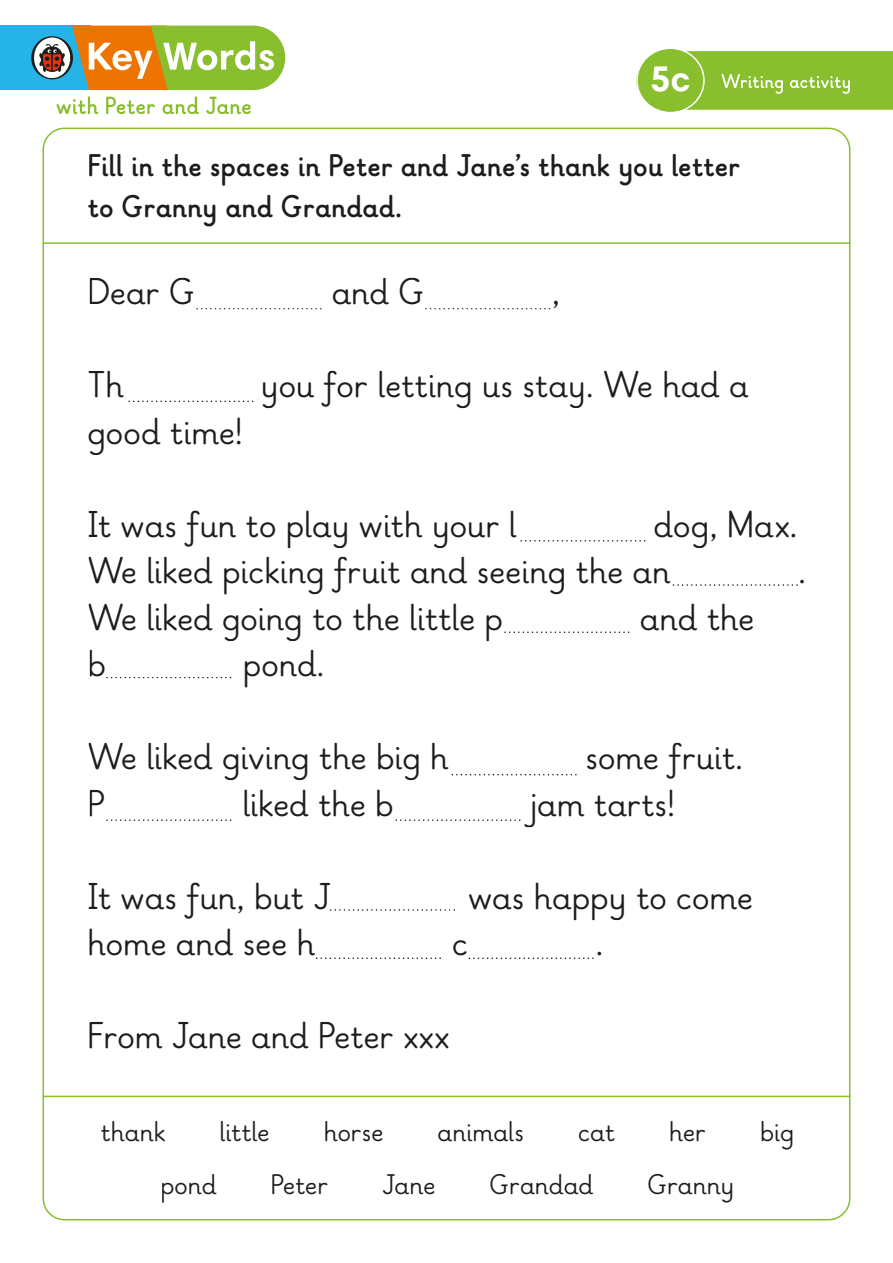
<style>
.page{position:relative;width:893px;height:1263px;background:#fff}
.page>*{position:absolute;margin:0;border:0;box-sizing:border-box;transform-origin:0 0}
.t1{font:37.5px "Ladybird Learning";color:#1d1d1b}
.t2{font:700 36px "Harmonia Sans Std";color:#fff}
.t3{font:700 31.5px/40.5px "Ladybird Learning";color:#1d1d1b}
.t4{font:28.5px "Ladybird Learning";color:#1d1d1b}
</style>
<div class="page">
<div style="left:636px;top:47px;width:69px;height:66px;border:2px solid #fff;border-radius:50%"></div>
<svg style="left:636px;top:51px;width:257px;height:59px;background:#92c23e"></svg>
<div style="left:0;top:26px;width:91px;height:64px;background:#26b3e8"></div>
<svg style="left:31px;top:26px;width:254px;height:64px"></svg>
<svg style="left:56px;top:96px;width:195px;height:18px"></svg>
<hr style="left:43px;top:242px;width:807px;height:2px;background:#89be2e">
<hr style="left:43px;top:1096px;width:807px;height:1px;background:#89be2e">
<svg style="left:196px;top:308px;width:125px;height:1px"></svg>
<svg style="left:128px;top:401px;width:125px;height:1px"></svg>
<svg style="left:520px;top:540px;width:125px;height:2px"></svg>
<svg style="left:673px;top:584px;width:125px;height:2px"></svg>
<svg style="left:504px;top:631px;width:125px;height:2px"></svg>
<svg style="left:106px;top:677px;width:125px;height:1px"></svg>
<svg style="left:452px;top:774px;width:125px;height:1px"></svg>
<svg style="left:106px;top:819px;width:125px;height:2px"></svg>
<svg style="left:330px;top:909px;width:125px;height:2px"></svg>
<svg style="left:316px;top:957px;width:125px;height:2px"></svg>
<svg style="left:469px;top:957px;width:125px;height:2px"></svg>
<svg style="left:395px;top:819px;width:125px;height:2px"></svg>
<svg style="left:425px;top:308px;width:125px;height:1px"></svg>
<p class="t2" style="left:650px;top:58px;width:42px">5c</p>
<p class="t3" style="left:87px;top:150px;width:654px">Fill in the spaces in Peter and Jane’s thank you letter to Granny and Grandad.</p>
<p class="t1" style="left:87px;top:278px;width:109px">Dear G</p>
<p class="t1" style="left:332px;top:278px;width:94px">and G</p>
<p class="t1" style="left:552px;top:278px;width:10px">,</p>
<p class="t1" style="left:87px;top:371px;width:38px">Th</p>
<p class="t1" style="left:87px;top:417px;width:157px">good time!</p>
<p class="t1" style="left:261px;top:371px;width:490px">you for letting us stay. We had a</p>
<p class="t1" style="left:87px;top:510px;width:431px">It was fun to play with your l</p>
<p class="t1" style="left:654px;top:510px;width:145px">dog, Max.</p>
<p class="t1" style="left:87px;top:557px;width:585px">We liked picking fruit and seeing the an</p>
<p class="t1" style="left:87px;top:603px;width:417px">We liked going to the little p</p>
<p class="t1" style="left:243px;top:650px;width:83px">pond.</p>
<p class="t1" style="left:798px;top:557px;width:10px">.</p>
<p class="t1" style="left:640px;top:603px;width:116px">and the</p>
<p class="t1" style="left:87px;top:650px;width:20px">b</p>
<p class="t1" style="left:87px;top:743px;width:363px">We liked giving the big h</p>
<p class="t1" style="left:585px;top:743px;width:159px">some fruit.</p>
<p class="t1" style="left:87px;top:789px;width:20px">P</p>
<p class="t1" style="left:242px;top:789px;width:153px">liked the b</p>
<p class="t1" style="left:530px;top:789px;width:146px">jam tarts!</p>
<p class="t1" style="left:87px;top:882px;width:245px">It was fun, but J</p>
<p class="t1" style="left:468px;top:882px;width:286px">was happy to come</p>
<p class="t1" style="left:87px;top:929px;width:229px">home and see h</p>
<p class="t1" style="left:452px;top:929px;width:17px">c</p>
<p class="t1" style="left:595px;top:929px;width:10px">.</p>
<p class="t1" style="left:87px;top:1022px;width:363px">From Jane and Peter xxx</p>
<p class="t4" style="left:101px;top:1121px;width:66px">thank</p>
<p class="t4" style="left:220px;top:1121px;width:52px">little</p>
<p class="t4" style="left:324px;top:1121px;width:61px">horse</p>
<p class="t4" style="left:438px;top:1121px;width:88px">animals</p>
<p class="t4" style="left:578px;top:1121px;width:38px">cat</p>
<p class="t4" style="left:669px;top:1121px;width:38px">her</p>
<p class="t4" style="left:760px;top:1121px;width:36px">big</p>
<p class="t4" style="left:160px;top:1173px;width:58px">pond</p>
<p class="t4" style="left:271px;top:1173px;width:59px">Peter</p>
<p class="t4" style="left:382px;top:1173px;width:55px">Jane</p>
<p class="t4" style="left:490px;top:1173px;width:105px">Grandad</p>
<p class="t4" style="left:647px;top:1173px;width:88px">Granny</p>
</div>
